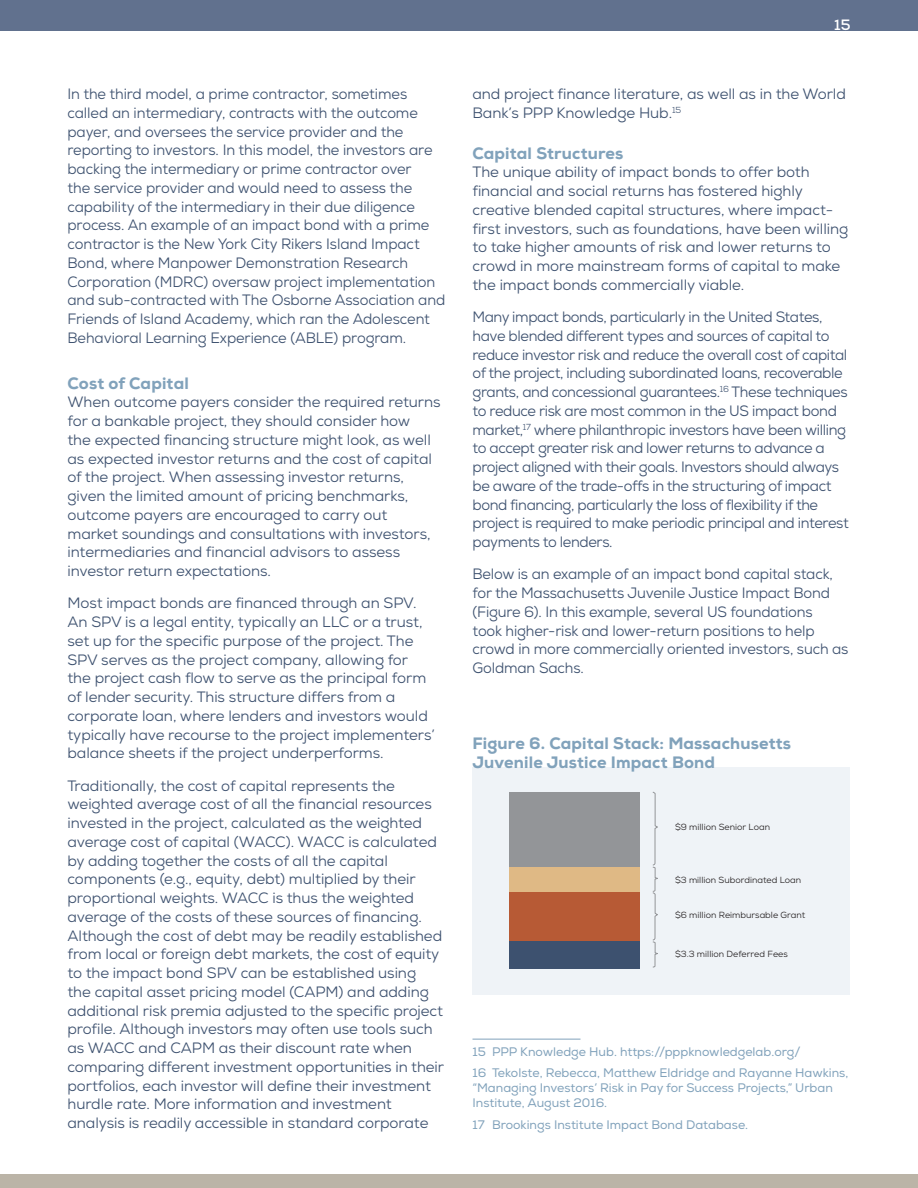
<style>
.page{position:relative;width:918px;height:1188px;background:#fff}
.page>*{position:absolute;margin:0;border:0;box-sizing:border-box;transform-origin:0 0}
.t1{font:800 16.5px/18.8px "Nexa";letter-spacing:.01em;color:#81a2bb}
.t2{font:15px/18.8px "Nexa";letter-spacing:-.005em;color:#3d516f}
.t3{font:15px/18.8px "Nexa";letter-spacing:-.025em;color:#3d516f}
.t4{font:700 15px "Nexa";color:#fff}
.t5{font:12.3px/21.6px "Nexa";color:#81a2bb}
.t6{font:8.85px "Nexa";color:#231f20}
</style>
<div class="page">
<div style="left:0;top:1174px;width:918px;height:14px;background:#bbb4a7"></div>
<div style="left:0;top:0;width:918px;height:31px;background:#61718e"></div>
<hr style="left:472px;top:1039px;width:108px;height:1px;background:#81a2bb">
<div style="left:472px;top:768px;width:378px;height:227px;background:#eff3f7"></div>
<div style="left:510px;top:941px;width:130px;height:27px;background:#3d516f"></div>
<div style="left:510px;top:792px;width:130px;height:75px;background:#939598"></div>
<div style="left:510px;top:891px;width:130px;height:50px;background:#b75a35"></div>
<div style="left:510px;top:867px;width:130px;height:24px;background:#dfb985"></div>
<svg style="left:652px;top:791px;width:6px;height:177px"></svg>
<p class="t2" style="left:68px;top:84px;width:379px">In the third model, a prime contractor, sometimes called an intermediary, contracts with the outcome payer, and oversees the service provider and the reporting to investors. In this model, the investors are backing the intermediary or prime contractor over<br>the service provider and would need to assess the capability of the intermediary in their due diligence process. An example of an impact bond with a prime contractor is the New York City Rikers Island Impact Bond, where Manpower Demonstration Research Corporation (MDRC) oversaw project implementation and sub-contracted with The Osborne Association and Friends of Island Academy, which ran the Adolescent Behavioral Learning Experience (ABLE) program.</p>
<p class="t1" style="left:68px;top:373px;width:123px">Cost of Capital</p>
<p class="t2" style="left:68px;top:393px;width:375px">When outcome payers consider the required returns for a bankable project, they should consider how<br>the expected financing structure might look, as well as expected investor returns and the cost of capital of the project. When assessing investor returns, given the limited amount of pricing benchmarks, outcome payers are encouraged to carry out market soundings and consultations with investors, intermediaries and financial advisors to assess investor return expectations.</p>
<p class="t2" style="left:68px;top:594px;width:369px">Most impact bonds are financed through an SPV.<br>An SPV is a legal entity, typically an LLC or a trust, set up for the specific purpose of the project. The SPV serves as the project company, allowing for the project cash flow to serve as the principal form of lender security. This structure differs from a corporate loan, where lenders and investors would typically have recourse to the project implementers’ balance sheets if the project underperforms.</p>
<p class="t2" style="left:68px;top:776px;width:378px">Traditionally, the cost of capital represents the weighted average cost of all the financial resources invested in the project, calculated as the weighted average cost of capital (WACC). WACC is calculated by adding together the costs of all the capital components (e.g., equity, debt) multiplied by their proportional weights. WACC is thus the weighted average of the costs of these sources of financing.<br>Although the cost of debt may be readily established from local or foreign debt markets, the cost of equity to the impact bond SPV can be established using<br>the capital asset pricing model (CAPM) and adding additional risk premia adjusted to the specific project profile. Although investors may often use tools such as WACC and CAPM as their discount rate when comparing different investment opportunities in their portfolios, each investor will define their investment hurdle rate. More information and investment analysis is readily accessible in standard corporate</p>
<p class="t4" style="left:834px;top:15px;width:18px">15</p>
<p class="t2" style="left:472px;top:84px;width:375px">and project finance literature, as well as in the World<br>Bank’s PPP Knowledge Hub.<sup>15</sup></p>
<p class="t1" style="left:472px;top:144px;width:152px">Capital Structures</p>
<p class="t2" style="left:472px;top:163px;width:377px">The unique ability of impact bonds to offer both financial and social returns has fostered highly creative blended capital structures, where impact&shy;first investors, such as foundations, have been willing to take higher amounts of risk and lower returns to crowd in more mainstream forms of capital to make the impact bonds commercially viable.</p>
<p class="t3" style="left:472px;top:308px;width:378px">Many impact bonds, particularly in the United States, have blended different types and sources of capital to reduce investor risk and reduce the overall cost of capital of the project, including subordinated loans, recoverable grants, and concessional guarantees.<sup>16</sup> These techniques to reduce risk are most common in the US impact bond market,<sup>17</sup> where philanthropic investors have been willing to accept greater risk and lower returns to advance a project aligned with their goals. Investors should always be aware of the trade-offs in the structuring of impact bond financing, particularly the loss of flexibility if the project is required to make periodic principal and interest payments to lenders.</p>
<p class="t2" style="left:473px;top:565px;width:378px">Below is an example of an impact bond capital stack, for the Massachusetts Juvenile Justice Impact Bond (Figure 6). In this example, several US foundations<br>took higher-risk and lower-return positions to help crowd in more commercially oriented investors, such as Goldman Sachs.</p>
<p class="t1" style="left:472px;top:734px;width:320px">Figure 6. Capital Stack: Massachusetts<br>Juvenile Justice Impact Bond</p>
<p class="t6" style="left:675px;top:821px;width:97px">$9 million Senior Loan</p>
<p class="t6" style="left:675px;top:874px;width:128px">$3 million Subordinated Loan</p>
<p class="t6" style="left:675px;top:910px;width:132px">$6 million Reimbursable Grant</p>
<p class="t6" style="left:675px;top:948px;width:114px">$3.3 million Deferred Fees</p>
<p class="t5" style="left:472px;top:1041px;width:377px">15 PPP Knowledge Hub. https://pppknowledgelab.org/<br>16 Tekolste, Rebecca, Matthew Eldridge and Rayanne Hawkins,</p>
<p class="t5" style="left:472px;top:1081px;width:362px;line-height:14.9px">“Managing Investors’ Risk in Pay for Success Projects,” Urban<br>Institute, August 2016.</p>
<p class="t5" style="left:472px;top:1114px;width:277px">17 Brookings Institute Impact Bond Database.</p>
</div>
